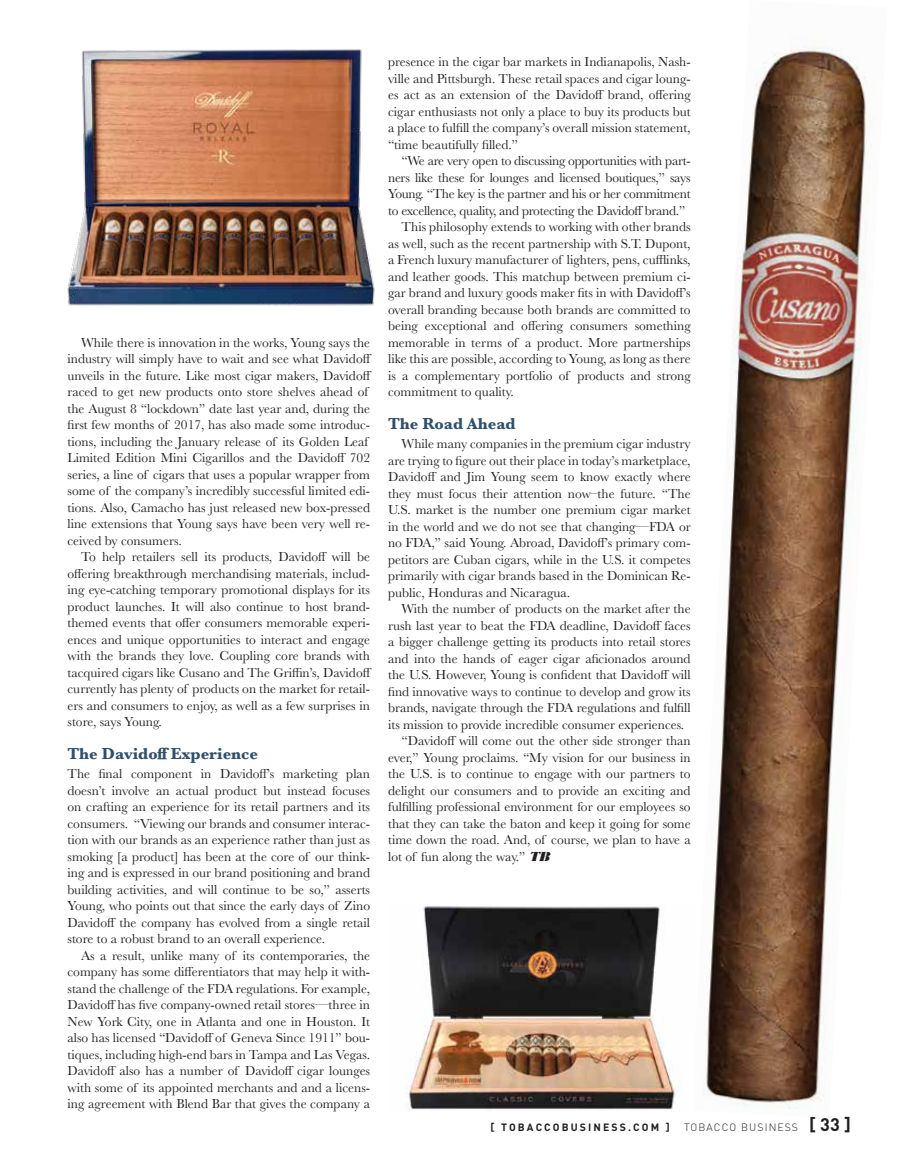
<style>
.page{position:relative;width:905px;height:1175px;background:#fff}
.page>*{position:absolute;margin:0;border:0;box-sizing:border-box;transform-origin:0 0}
.t1{font:700 16.5px "Baskerville";color:#2f4f6a}
.t2{font:13.5px/16.5px "Baskerville";color:#231f20;text-align:justify}
.t3{font:13.5px "Baskerville";letter-spacing:-.02em;color:#231f20}
.t4{font:700 10.5px "DIN";letter-spacing:.2em;color:#231f20}
.t5{font:300 10.5px "DIN";letter-spacing:.1em;color:#231f20}
.s1{font-family:"Bodoni Ultra FLF";font-style:italic}
.s2{font-weight:700;font-size:18px}
</style>
<div class="page">
<img style="left:703px;top:46px;width:165px;height:1063px">
<img style="left:67px;top:49px;width:308px;height:257px">
<img style="left:406px;top:904px;width:275px;height:208px">
<p class="t2" style="left:68px;top:334px;width:305px;text-align:left;text-indent:14px">While there is innovation in the works, Young says the industry will simply have to wait and see what Davidoff unveils in the future. Like most cigar makers, Davidoff raced to get new products onto store shelves ahead of the August 8 “lockdown” date last year and, during the first few months of 2017, has also made some introduc&shy;tions, including the January release of its Golden Leaf Limited Edition Mini Cigarillos and the Davidoff 702 series, a line of cigars that uses a popular wrapper from some of the company’s incredibly successful limited edi&shy;tions. Also, Camacho has just released new box-pressed line extensions that Young says have been very well re&shy;ceived by consumers.</p>
<p class="t2" style="left:68px;top:549px;width:305px;text-indent:14px">To help retailers sell its products, Davidoff will be offering breakthrough merchandising materials, includ&shy;ing eye-catching temporary promotional displays for its product launches. It will also continue to host brand&shy;themed events that offer consumers memorable experi&shy;ences and unique opportunities to interact and engage with the brands they love. Coupling core brands with tacquired cigars like Cusano and The Griffin’s, Davidoff currently has plenty of products on the market for retail&shy;ers and consumers to enjoy, as well as a few surprises in store, says Young.</p>
<p class="t1" style="left:68px;top:742px;width:192px">The Davidoff Experience</p>
<p class="t2" style="left:68px;top:766px;width:304px">The final component in Davidoff’s marketing plan doesn’t involve an actual product but instead focuses on crafting an experience for its retail partners and its consumers. “Viewing our brands and consumer interac&shy;tion with our brands as an experience rather than just as smoking [a product] has been at the core of our think&shy;ing and is expressed in our brand positioning and brand building activities, and will continue to be so,” asserts Young, who points out that since the early days of Zino Davidoff the company has evolved from a single retail store to a robust brand to an overall experience.</p>
<p class="t2" style="left:68px;top:947px;width:304px;text-indent:14px">As a result, unlike many of its contemporaries, the company has some differentiators that may help it with&shy;stand the challenge of the FDA regulations. For example, Davidoff has five company-owned retail stores—three in New York City, one in Atlanta and one in Houston. It also has licensed “Davidoff of Geneva Since 1911” bou&shy;tiques, including high-end bars in Tampa and Las Vegas.<br>Davidoff also has a number of Davidoff cigar lounges with some of its appointed merchants and and a licens&shy;ing agreement with Blend Bar that gives the company a</p>
<p class="t2" style="left:388px;top:54px;width:304px">presence in the cigar bar markets in Indianapolis, Nash&shy;ville and Pittsburgh. These retail spaces and cigar loung&shy;es act as an extension of the Davidoff brand, offering cigar enthusiasts not only a place to buy its products but a place to fulfill the company’s overall mission statement, “time beautifully filled.”</p>
<p class="t3" style="left:401px;top:152px;width:290px">“We are very open to discussing opportunities with part-</p>
<p class="t3" style="left:388px;top:169px;width:304px">ners like these for lounges and licensed boutiques,” says</p>
<p class="t3" style="left:388px;top:185px;width:304px">Young. “The key is the partner and his or her commitment</p>
<p class="t3" style="left:388px;top:202px;width:298px">to excellence, quality, and protecting the Davidoff brand.”</p>
<p class="t2" style="left:401px;top:219px;width:290px">This philosophy extends to working with other brands</p>
<p class="t2" style="left:388px;top:235px;width:304px">as well, such as the recent partnership with S.T. Dupont,</p>
<p class="t2" style="left:388px;top:252px;width:304px">a French luxury manufacturer of lighters, pens, cufflinks,</p>
<p class="t2" style="left:388px;top:268px;width:304px">and leather goods. This matchup between premium ci-</p>
<p class="t2" style="left:388px;top:285px;width:304px">gar brand and luxury goods maker fits in with Davidoff’s</p>
<p class="t2" style="left:388px;top:301px;width:304px">overall branding because both brands are committed to</p>
<p class="t2" style="left:388px;top:318px;width:304px">being exceptional and offering consumers something</p>
<p class="t2" style="left:388px;top:334px;width:304px">memorable in terms of a product. More partnerships</p>
<p class="t2" style="left:388px;top:351px;width:304px">like this are possible, according to Young, as long as there</p>
<p class="t2" style="left:388px;top:367px;width:304px">is a complementary portfolio of products and strong</p>
<p class="t2" style="left:388px;top:384px;width:127px">commitment to quality.</p>
<p class="t1" style="left:388px;top:412px;width:129px">The Road Ahead</p>
<p class="t2" style="left:388px;top:436px;width:304px;text-indent:14px">While many companies in the premium cigar industry are trying to figure out their place in today’s marketplace, Davidoff and Jim Young seem to know exactly where they must focus their attention now–the future. “The U.S. market is the number one premium cigar market in the world and we do not see that changing—FDA or no FDA,” said Young. Abroad, Davidoff’s primary com&shy;petitors are Cuban cigars, while in the U.S. it competes primarily with cigar brands based in the Dominican Re&shy;public, Honduras and Nicaragua.</p>
<p class="t2" style="left:401px;top:601px;width:290px">With the number of products on the market after the</p>
<p class="t2" style="left:388px;top:617px;width:304px">rush last year to beat the FDA deadline, Davidoff faces</p>
<p class="t2" style="left:388px;top:634px;width:304px">a bigger challenge getting its products into retail stores</p>
<p class="t2" style="left:388px;top:650px;width:304px">and into the hands of eager cigar aficionados around</p>
<p class="t2" style="left:388px;top:667px;width:304px">the U.S. However, Young is confident that Davidoff will</p>
<p class="t2" style="left:388px;top:683px;width:304px">find innovative ways to continue to develop and grow its</p>
<p class="t2" style="left:388px;top:700px;width:304px">brands, navigate through the FDA regulations and fulfill</p>
<p class="t2" style="left:388px;top:716px;width:298px">its mission to provide incredible consumer experiences.</p>
<p class="t2" style="left:401px;top:733px;width:290px">“Davidoff will come out the other side stronger than</p>
<p class="t2" style="left:388px;top:749px;width:304px">ever,” Young proclaims. “My vision for our business in</p>
<p class="t2" style="left:388px;top:766px;width:304px">the U.S. is to continue to engage with our partners to</p>
<p class="t2" style="left:388px;top:782px;width:304px">delight our consumers and to provide an exciting and</p>
<p class="t2" style="left:388px;top:799px;width:304px">fulfilling professional environment for our employees so</p>
<p class="t2" style="left:388px;top:815px;width:304px">that they can take the baton and keep it going for some</p>
<p class="t2" style="left:388px;top:832px;width:304px">time down the road. And, of course, we plan to have a</p>
<p class="t2" style="left:388px;top:848px;width:162px">lot of fun along the way.” <span class="s1">TB</span></p>
<p class="t4" style="left:490px;top:1120px;width:181px">[ TOBACCOBUSINESS.COM ]</p>
<p class="t5" style="left:684px;top:1120px;width:168px">TOBACCO BUSINESS <span class="s2">[ 33 ]</span></p>
</div>
